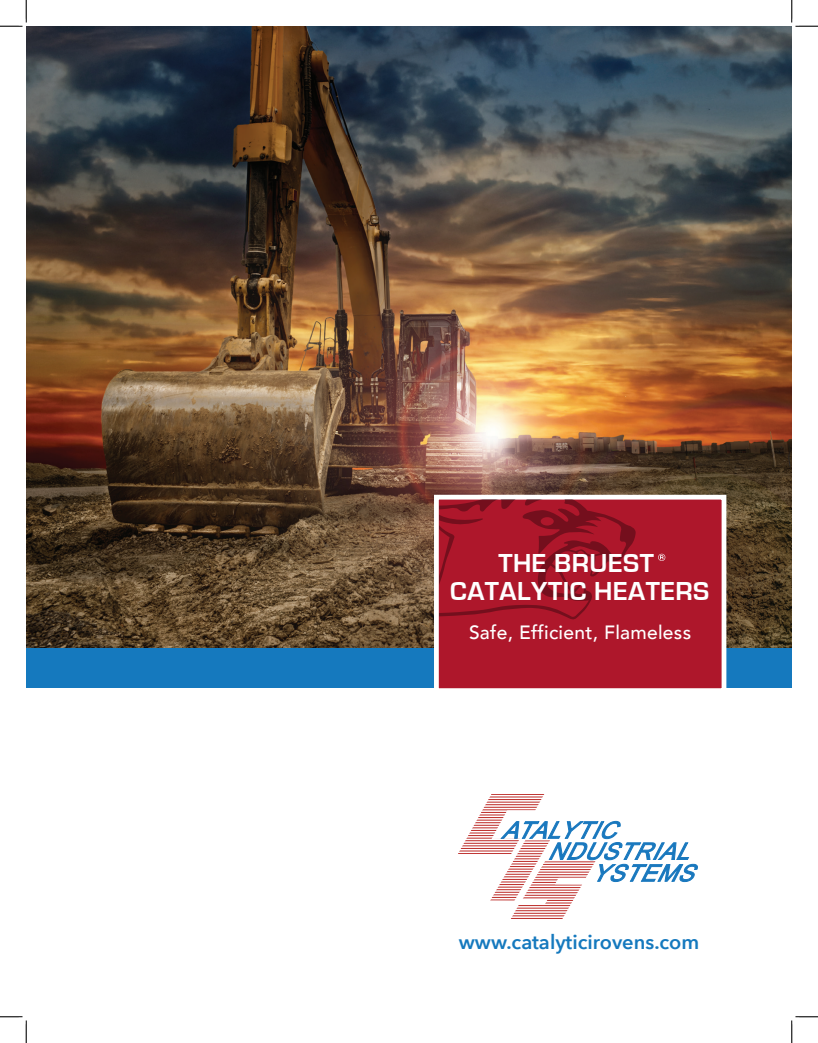
<style>
.page{position:relative;width:818px;height:1043px;background:#fff}
.page>*{position:absolute;margin:0;border:0;box-sizing:border-box;transform-origin:0 0}
.t1{font:700 26.75px/27.5px "Eurostile";letter-spacing:.02em;color:#fff;text-align:center}
.t2{font:600 20px "Avenir Next";color:#1579be}
.t3{font:500 19.12px "Avenir";letter-spacing:.015em;color:#fff}
</style>
<div class="page">
<img style="left:26px;top:26px;width:765px;height:622px">
<div style="left:26px;top:648px;width:765px;height:40px;background:#1579be"></div>
<svg style="left:501px;top:821px;width:196px;height:61px"></svg>
<hr style="left:458px;top:794px;width:86px;height:1px;background:#bc2825">
<hr style="left:458px;top:796px;width:86px;height:1px;background:#bc2825">
<hr style="left:458px;top:799px;width:86px;height:1px;background:#bc2825">
<hr style="left:458px;top:801px;width:86px;height:1px;background:#bc2825">
<hr style="left:458px;top:804px;width:86px;height:1px;background:#bc2825">
<hr style="left:458px;top:806px;width:86px;height:1px;background:#bc2825">
<hr style="left:458px;top:809px;width:86px;height:1px;background:#bc2825">
<hr style="left:458px;top:812px;width:86px;height:1px;background:#bc2825">
<hr style="left:458px;top:814px;width:86px;height:1px;background:#bc2825">
<hr style="left:458px;top:817px;width:86px;height:1px;background:#bc2825">
<hr style="left:458px;top:819px;width:86px;height:1px;background:#bc2825">
<hr style="left:458px;top:822px;width:86px;height:1px;background:#bc2825">
<hr style="left:458px;top:824px;width:86px;height:1px;background:#bc2825">
<hr style="left:458px;top:827px;width:86px;height:1px;background:#bc2825">
<hr style="left:458px;top:830px;width:86px;height:1px;background:#bc2825">
<hr style="left:458px;top:832px;width:86px;height:1px;background:#bc2825">
<hr style="left:458px;top:835px;width:86px;height:1px;background:#bc2825">
<hr style="left:458px;top:837px;width:86px;height:1px;background:#bc2825">
<hr style="left:458px;top:840px;width:86px;height:1px;background:#bc2825">
<hr style="left:458px;top:842px;width:86px;height:1px;background:#bc2825">
<hr style="left:458px;top:845px;width:86px;height:1px;background:#bc2825">
<hr style="left:458px;top:848px;width:86px;height:1px;background:#bc2825">
<hr style="left:458px;top:850px;width:86px;height:1px;background:#bc2825">
<hr style="left:458px;top:853px;width:86px;height:1px;background:#bc2825">
<hr style="left:490px;top:840px;width:60px;height:1px;background:#bc2825">
<hr style="left:490px;top:843px;width:60px;height:1px;background:#bc2825">
<hr style="left:490px;top:845px;width:60px;height:1px;background:#bc2825">
<hr style="left:490px;top:848px;width:60px;height:1px;background:#bc2825">
<hr style="left:490px;top:850px;width:60px;height:1px;background:#bc2825">
<hr style="left:490px;top:853px;width:60px;height:1px;background:#bc2825">
<hr style="left:490px;top:855px;width:60px;height:1px;background:#bc2825">
<hr style="left:490px;top:858px;width:60px;height:1px;background:#bc2825">
<hr style="left:490px;top:861px;width:60px;height:1px;background:#bc2825">
<hr style="left:490px;top:863px;width:60px;height:1px;background:#bc2825">
<hr style="left:490px;top:866px;width:60px;height:1px;background:#bc2825">
<hr style="left:490px;top:868px;width:60px;height:1px;background:#bc2825">
<hr style="left:490px;top:871px;width:60px;height:1px;background:#bc2825">
<hr style="left:490px;top:873px;width:60px;height:1px;background:#bc2825">
<hr style="left:490px;top:876px;width:60px;height:1px;background:#bc2825">
<hr style="left:490px;top:879px;width:60px;height:1px;background:#bc2825">
<hr style="left:490px;top:881px;width:60px;height:1px;background:#bc2825">
<hr style="left:490px;top:884px;width:60px;height:1px;background:#bc2825">
<hr style="left:490px;top:886px;width:60px;height:1px;background:#bc2825">
<hr style="left:490px;top:889px;width:60px;height:1px;background:#bc2825">
<hr style="left:490px;top:891px;width:60px;height:1px;background:#bc2825">
<hr style="left:490px;top:894px;width:60px;height:1px;background:#bc2825">
<hr style="left:490px;top:897px;width:60px;height:1px;background:#bc2825">
<hr style="left:490px;top:899px;width:60px;height:1px;background:#bc2825">
<hr style="left:510px;top:861px;width:85px;height:1px;background:#bc2825">
<hr style="left:510px;top:864px;width:85px;height:1px;background:#bc2825">
<hr style="left:510px;top:866px;width:85px;height:1px;background:#bc2825">
<hr style="left:510px;top:869px;width:85px;height:1px;background:#bc2825">
<hr style="left:510px;top:871px;width:85px;height:1px;background:#bc2825">
<hr style="left:510px;top:874px;width:85px;height:1px;background:#bc2825">
<hr style="left:510px;top:876px;width:85px;height:1px;background:#bc2825">
<hr style="left:510px;top:879px;width:85px;height:1px;background:#bc2825">
<hr style="left:510px;top:882px;width:85px;height:1px;background:#bc2825">
<hr style="left:510px;top:884px;width:85px;height:1px;background:#bc2825">
<hr style="left:510px;top:887px;width:85px;height:1px;background:#bc2825">
<hr style="left:510px;top:889px;width:85px;height:1px;background:#bc2825">
<hr style="left:510px;top:892px;width:85px;height:1px;background:#bc2825">
<hr style="left:510px;top:894px;width:85px;height:1px;background:#bc2825">
<hr style="left:510px;top:897px;width:85px;height:1px;background:#bc2825">
<hr style="left:510px;top:900px;width:85px;height:1px;background:#bc2825">
<hr style="left:510px;top:902px;width:85px;height:1px;background:#bc2825">
<hr style="left:510px;top:905px;width:85px;height:1px;background:#bc2825">
<hr style="left:510px;top:907px;width:85px;height:1px;background:#bc2825">
<hr style="left:510px;top:910px;width:85px;height:1px;background:#bc2825">
<hr style="left:510px;top:912px;width:85px;height:1px;background:#bc2825">
<hr style="left:510px;top:915px;width:85px;height:1px;background:#bc2825">
<hr style="left:510px;top:918px;width:85px;height:1px;background:#bc2825">
<div style="left:436px;top:497px;width:288px;height:193px;background:#ae172b"></div>
<div style="left:434px;top:495px;width:292px;height:198px;border:5px solid #fff"></div>
<svg style="left:439px;top:499px;width:196px;height:121px"></svg>
<svg style="left:658px;top:554px;width:7px;height:7px"></svg>
<svg style="left:0;top:0;width:27px;height:27px"></svg>
<svg style="left:0;top:1016px;width:27px;height:26px"></svg>
<svg style="left:790px;top:0;width:28px;height:27px"></svg>
<svg style="left:791px;top:1016px;width:27px;height:26px"></svg>
<p class="t1" style="left:450px;top:550px;width:260px">THE BRUEST<br>CATALYTIC HEATERS</p>
<p class="t3" style="left:469px;top:615px;width:224px">Safe, Efficient, Flameless</p>
<p class="t2" style="left:459px;top:924px;width:242px">www.catalyticirovens.com</p>
</div>
